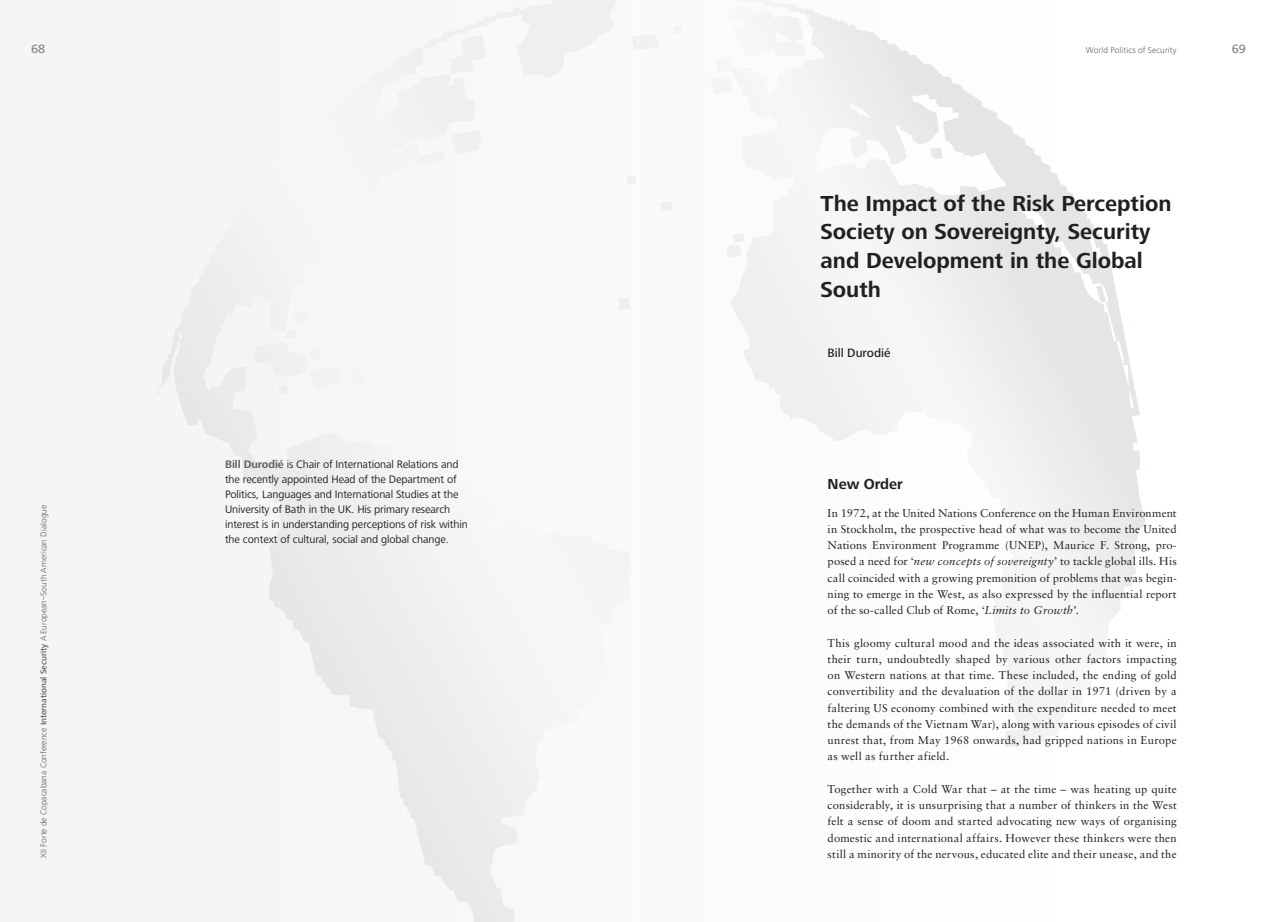
<style>
.page{position:relative;width:1276px;height:922px;background:#fff}
.page>*{position:absolute;margin:0;border:0;box-sizing:border-box;transform-origin:0 0}
.t1{font:700 22.5px/28.8px "Frutiger Next LT";color:#231f20}
.t2{font:700 15px "Frutiger Next LT";color:#231f20}
.t3{font:500 12.5px "Frutiger Next LT";color:#231f20}
.t4{font:500 12.5px "Frutiger Next LT";color:#808285}
.t5{font:11.25px/16.2px "Sabon";letter-spacing:.015em;color:#231f20;text-align:justify}
.t6{font:11.25px/15px "Frutiger Next LT";letter-spacing:-.01em;color:#231f20}
.t7{font:300 8.75px "Frutiger Next LT";color:#57585a}
.t8{font:300 8.75px "Frutiger Next LT";letter-spacing:.02em;color:#57585a}
.s1{font-weight:500}
.s2{font-weight:700;color:#636366}
.s3{font-style:italic}
</style>
<div class="page">
<svg style="left:553px;top:0;width:64px;height:76px"></svg>
<svg style="left:161px;top:0;width:392px;height:598px"></svg>
<svg style="left:934px;top:68px;width:211px;height:679px"></svg>
<svg style="left:716px;top:0;width:218px;height:441px"></svg>
<p class="t4" style="left:31px;top:42px;width:16px">68</p>
<p class="t4" style="left:1232px;top:42px;width:16px">69</p>
<p class="t8" style="left:1086px;top:45px;width:92px">World Politics of Security</p>
<h1 class="t1" style="left:820px;top:189px;width:352px">The Impact of the Risk Perception<br>Society on Sovereignty, Security and Development in the Global<br>South</h1>
<p class="t7" style="left:39px;top:857px;width:354px;rotate:-90deg">XII Forte de Copacabana Conference <span class="s1">International Security</span> A European–South American Dialogue</p>
<p class="t6" style="left:225px;top:456px;width:244px"><span class="s2">Bill Durodié</span> is Chair of International Relations and the recently appointed Head of the Department of Politics, Languages and International Studies at the University of Bath in the UK. His primary research interest is in understanding perceptions of risk within the context of cultural, social and global change.</p>
<p class="t3" style="left:827px;top:346px;width:64px">Bill Durodié</p>
<h2 class="t2" style="left:827px;top:475px;width:77px">New Order</h2>
<p class="t5" style="left:827px;top:504px;width:351px">In 1972, at the United Nations Conference on the Human Environment in Stockholm, the prospective head of what was to become the United Nations Environment Programme (UNEP), Maurice F. Strong, pro&shy;posed a need for ‘<span class="s3">new concepts of sovereignty</span>’ to tackle global ills. His call coincided with a growing premonition of problems that was begin&shy;ning to emerge in the West, as also expressed by the influential report of the so-called Club of Rome, ‘<span class="s3">Limits to Growth</span>’.</p>
<p class="t5" style="left:827px;top:634px;width:351px">This gloomy cultural mood and the ideas associated with it were, in their turn, undoubtedly shaped by various other factors impacting on Western nations at that time. These included, the ending of gold convertibility and the devaluation of the dollar in 1971 (driven by a faltering US economy combined with the expenditure needed to meet the demands of the Vietnam War), along with various episodes of civil unrest that, from May 1968 onwards, had gripped nations in Europe as well as further afield.</p>
<p class="t5" style="left:827px;top:780px;width:351px">Together with a Cold War that – at the time – was heating up quite considerably, it is unsurprising that a number of thinkers in the West felt a sense of doom and started advocating new ways of organising domestic and international affairs. However these thinkers were then still a minority of the nervous, educated elite and their unease, and the</p>
</div>
